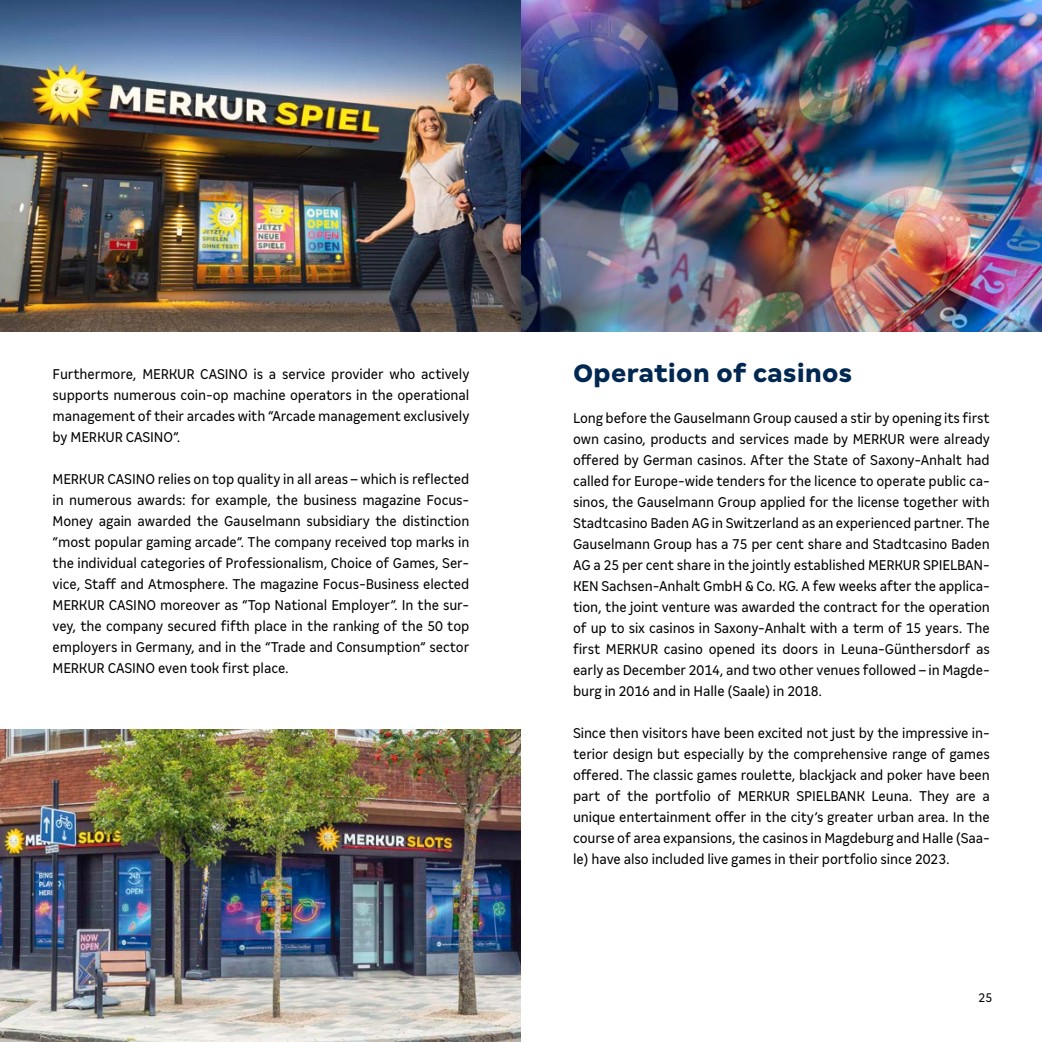
<style>
.page{position:relative;width:1042px;height:1042px;background:#fff}
.page>*{position:absolute;margin:0;border:0;box-sizing:border-box;transform-origin:0 0}
.t1{font:800 28px "Merkur Sans";letter-spacing:-.005em;color:#002851}
.t2{font:condensed 15.75px/21px "Merkur Sans";letter-spacing:-.005em;color:#000;text-align:justify}
.t3{font:condensed 14px "Merkur Sans";color:#000}
</style>
<div class="page">
<img style="left:0;top:0;width:521px;height:331px">
<img style="left:0;top:729px;width:521px;height:313px">
<img style="left:521px;top:0;width:521px;height:331px">
<p class="t2" style="left:53px;top:363px;width:418px">Furthermore, MERKUR CASINO is a service provider who actively supports numerous coin-op machine operators in the operational management of their arcades with “Arcade management exclusively by MERKUR CASINO”.</p>
<p class="t2" style="left:53px;top:468px;width:418px">MERKUR CASINO relies on top quality in all areas – which is reflected in numerous awards: for example, the business magazine Focus-Money again awarded the Gauselmann subsidiary the distinction “most popular gaming arcade”. The company received top marks in the individual categories of Professionalism, Choice of Games, Ser&shy;vice, Staff and Atmosphere. The magazine Focus-Business elected MERKUR CASINO moreover as “Top National Employer”. In the sur&shy;vey, the company secured fifth place in the ranking of the 50 top employers in Germany, and in the “Trade and Consumption” sector MERKUR CASINO even took first place.</p>
<h1 class="t1" style="left:573px;top:356px;width:281px">Operation of casinos</h1>
<p class="t2" style="left:573px;top:408px;width:418px">Long before the Gauselmann Group caused a stir by opening its first own casino, products and services made by MERKUR were already offered by German casinos. After the State of Saxony-Anhalt had called for Europe-wide tenders for the licence to operate public ca&shy;sinos, the Gauselmann Group applied for the license together with Stadtcasino Baden AG in Switzerland as an experienced partner. The Gauselmann Group has a 75 per cent share and Stadtcasino Baden AG a 25 per cent share in the jointly established MERKUR SPIELBAN-KEN Sachsen-Anhalt GmbH &amp; Co. KG. A few weeks after the applica&shy;tion, the joint venture was awarded the contract for the operation of up to six casinos in Saxony-Anhalt with a term of 15 years. The first MERKUR casino opened its doors in Leuna-Günthersdorf as early as December 2014, and two other venues followed – in Magde&shy;burg in 2016 and in Halle (Saale) in 2018.</p>
<p class="t2" style="left:573px;top:723px;width:418px">Since then visitors have been excited not just by the impressive in&shy;terior design but especially by the comprehensive range of games offered. The classic games roulette, blackjack and poker have been part of the portfolio of MERKUR SPIELBANK Leuna. They are a unique entertainment offer in the city’s greater urban area. In the course of area expansions, the casinos in Magdeburg and Halle (Saa&shy;le) have also included live games in their portfolio since 2023.</p>
<p class="t3" style="left:978px;top:989px;width:15px">25</p>
</div>
